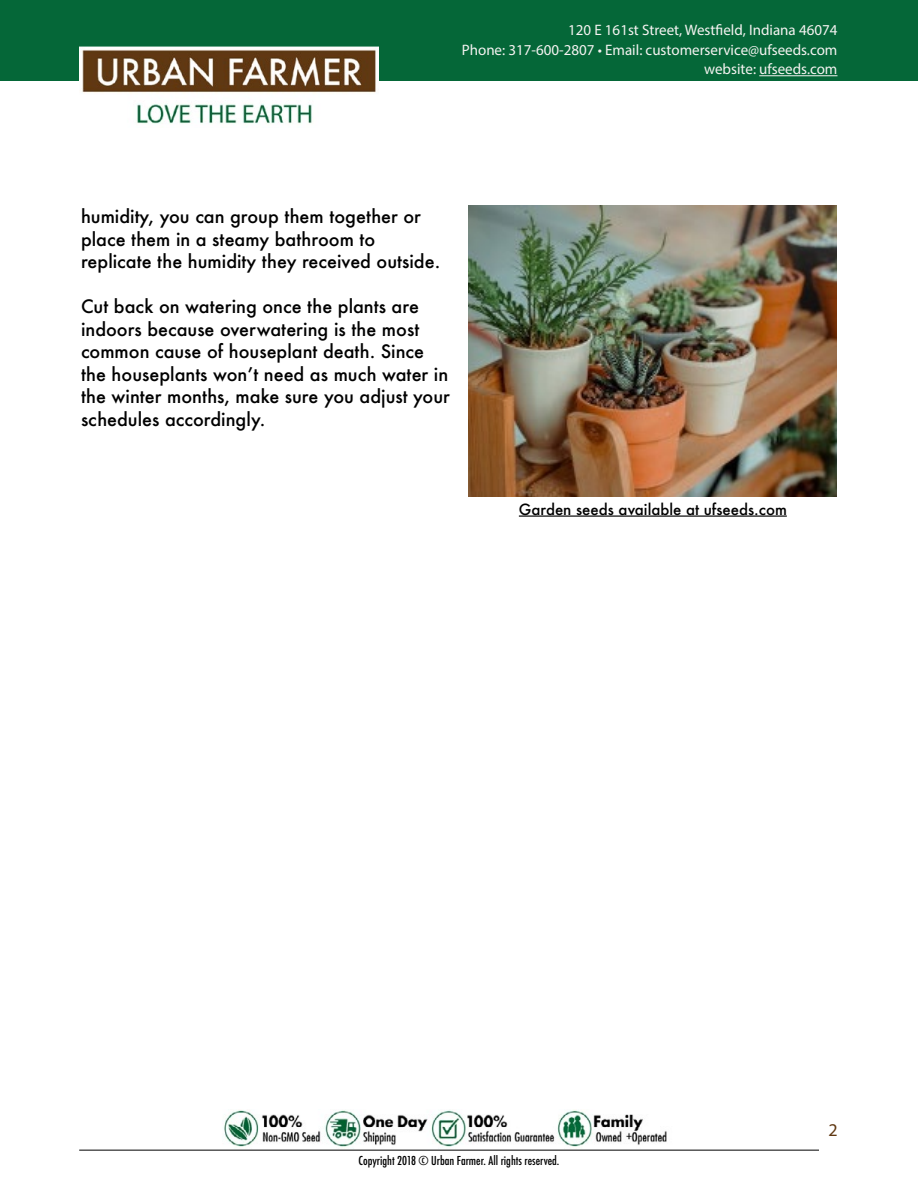
<style>
.page{position:relative;width:918px;height:1188px;background:#fff}
.page>*{position:absolute;margin:0;border:0;box-sizing:border-box;transform-origin:0 0}
.t1{font:500 18px/22.5px "Futura";color:#000}
.t2{font:18px "Myriad Pro";color:#603812}
.t3{font:15.15px/19.5px "Myriad Pro";color:#f5f3f1;text-align:right}
.t4{font:500 15px "Futura";color:#000}
.t5{font:500 condensed 12px "Futura";color:#000}
</style>
<div class="page">
<hr style="left:79px;top:1150px;width:740px;height:1px;background:#000">
<div style="left:0;top:0;width:918px;height:81px;background:#056738"></div>
<img style="left:468px;top:205px;width:369px;height:291px">
<hr style="left:519px;top:515px;width:268px;height:2px;background:#000">
<hr style="left:759px;top:75px;width:78px;height:1px;background:#f5f3f1">
<img style="left:223px;top:1110px;width:444px;height:37px">
<img style="left:79px;top:47px;width:299px;height:77px">
<p class="t3" style="left:462px;top:20px;width:377px">120 E 161st Street, Westfield, Indiana 46074<br>Phone: 317-600-2807 • Email: customerservice@ufseeds.com website: ufseeds.com</p>
<p class="t1" style="left:81px;top:205px;width:361px">humidity, you can group them together or place them in a steamy bathroom to replicate the humidity they received outside.</p>
<p class="t1" style="left:81px;top:295px;width:371px">Cut back on watering once the plants are indoors because overwatering is the most common cause of houseplant death. Since the houseplants won’t need as much water in the winter months, make sure you adjust your schedules accordingly.</p>
<p class="t4" style="left:519px;top:499px;width:270px">Garden seeds available at ufseeds.com</p>
<p class="t2" style="left:828px;top:1119px;width:11px">2</p>
<p class="t5" style="left:359px;top:1153px;width:202px">Copyright 2018 © Urban Farmer. All rights reserved.</p>
</div>
